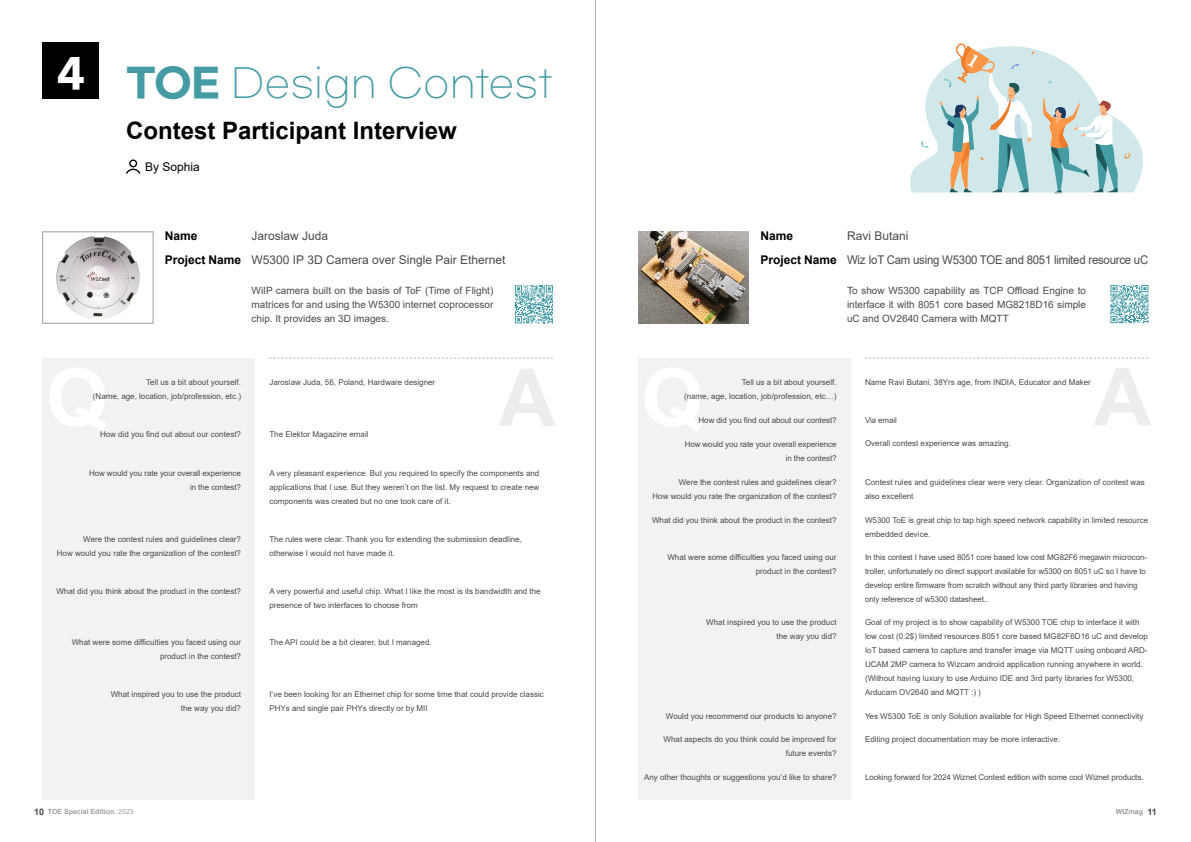
<style>
.page{position:relative;width:1191px;height:842px;background:#fff}
.page>*{position:absolute;margin:0;border:0;box-sizing:border-box;transform-origin:0 0}
.t1{font:300 39px "Gmarket Sans";color:#449ba4}
.t2{font:700 24px "Arial";color:#000}
.t3{font:12px/24px "Arial";letter-spacing:-.02em;color:#4a4a49}
.t4{font:12px/24px "Arial";color:#4a4a49}
.t5{font:700 12px/24px "Arial";color:#000}
.t6{font:12px "Arial";color:#000}
.t7{font:10px/14px "Arial";color:#4a4a49;text-align:justify}
.t8{font:8px/14px "Arial";color:#4a4a49;text-align:right}
.t9{font:700 7px "Arial";color:#9d9d9c}
.s1{font-weight:700}
.s2{font-size:9px;color:#4a4a49}
.s3{font-weight:400}
</style>
<div class="page">
<hr style="left:595px;top:0;width:1px;height:842px;background:#b3b2b2">
<div style="left:638px;top:358px;width:213px;height:441px;background:#f2f2f2"></div>
<svg style="left:865px;top:358px;width:283px;height:1px"></svg>
<div style="left:43px;top:358px;width:212px;height:441px;background:#f2f2f2"></div>
<svg style="left:269px;top:358px;width:284px;height:1px"></svg>
<img style="left:56px;top:236px;width:84px;height:83px">
<img style="left:638px;top:232px;width:110px;height:91px">
<div style="left:43px;top:43px;width:56px;height:56px;background:#000"></div>
<svg style="left:126px;top:159px;width:14px;height:15px"></svg>
<svg style="left:910px;top:49px;width:233px;height:143px"></svg>
<svg style="left:921px;top:141px;width:8px;height:8px"></svg>
<svg style="left:939px;top:43px;width:95px;height:149px;background:#c6d6d2"></svg>
<svg style="left:1042px;top:97px;width:89px;height:95px;background:#c1d3d0"></svg>
<svg style="left:515px;top:285px;width:38px;height:38px"></svg>
<svg style="left:1110px;top:285px;width:38px;height:38px"></svg>
<h1 class="t1" style="left:57px;top:63px;width:497px"><sup>4</sup> <span class="s1">TOE</span> Design Contest</h1>
<h2 class="t2" style="left:126px;top:114px;width:332px">Contest Participant Interview</h2>
<h3 class="t6" style="left:145px;top:158px;width:56px">By Sophia</h3>
<h3 class="t4" style="left:251px;top:224px;width:255px">Jaroslaw Juda<br>W5300 IP 3D Camera over Single Pair Ethernet</h3>
<h3 class="t3" style="left:847px;top:224px;width:303px">Ravi Butani<br>Wiz IoT Cam using W5300 TOE and 8051 limited resource uC</h3>
<p class="t7" style="left:251px;top:283px;width:243px">WiIP camera built on the basis of ToF (Time of Flight) matrices for and using the W5300 internet coprocessor chip. It provides an 3D images.</p>
<p class="t7" style="left:847px;top:283px;width:240px">To show W5300 capability as TCP Offload Engine to interface it with 8051 core based MG8218D16 simple uC and OV2640 Camera with MQTT</p>
<h3 class="t5" style="left:165px;top:224px;width:78px">Name<br>Project Name</h3>
<h3 class="t5" style="left:760px;top:224px;width:78px">Name<br>Project Name</h3>
<p class="t8" style="left:93px;top:375px;width:150px">Tell us a bit about yourself.<br>(Name, age, location, job/profession, etc.)</p>
<p class="t8" style="left:269px;top:375px;width:167px">Jaroslaw Juda, 56, Poland, Hardware designer</p>
<p class="t8" style="left:684px;top:375px;width:154px">Tell us a bit about yourself.<br>(name, age, location, job/profession, etc…)</p>
<p class="t8" style="left:865px;top:375px;width:227px">Name Ravi Butani, 38Yrs age, from INDIA, Educator and Maker</p>
<p class="t8" style="left:100px;top:427px;width:142px">How did you find out about our contest?</p>
<p class="t8" style="left:269px;top:427px;width:101px">The Elektor Magazine email</p>
<p class="t8" style="left:698px;top:413px;width:140px">How did you find out about our contest?</p>
<p class="t8" style="left:684px;top:437px;width:153px">How would you rate your overall experience in the contest?</p>
<p class="t8" style="left:865px;top:413px;width:33px">Via email</p>
<p class="t8" style="left:865px;top:436px;width:147px">Overall contest experience was amazing.</p>
<p class="t8" style="left:89px;top:466px;width:153px">How would you rate your overall experience in the contest?</p>
<p class="t8" style="left:57px;top:532px;width:186px">Were the contest rules and guidelines clear?<br>How would you rate the organization of the contest?</p>
<p class="t8" style="left:269px;top:466px;width:271px;text-align:justify">A very pleasant experience. But you required to specify the components and applications that I use. But they weren’t on the list. My request to create new components was created but no one took care of it.</p>
<p class="t8" style="left:269px;top:532px;width:254px;text-align:left">The rules were clear. Thank you for extending the submission deadline, otherwise I would not have made it.</p>
<p class="t8" style="left:56px;top:584px;width:186px">What did you think about the product in the contest?</p>
<p class="t8" style="left:269px;top:584px;width:273px;text-align:left">A very powerful and useful chip. What I like the most is its bandwidth and the presence of two interfaces to choose from</p>
<p class="t8" style="left:72px;top:635px;width:171px">What were some difficulties you faced using our product in the contest?</p>
<p class="t8" style="left:269px;top:635px;width:164px">The API could be a bit clearer, but I managed.</p>
<p class="t8" style="left:111px;top:687px;width:132px">What inspired you to use the product the way you did?</p>
<p class="t8" style="left:269px;top:687px;width:276px;text-align:left">I’ve been looking for an Ethernet chip for some time that could provide classic<br>PHYs and single pair PHYs directly or by MII</p>
<p class="t8" style="left:652px;top:475px;width:186px">Were the contest rules and guidelines clear?<br>How would you rate the organization of the contest?</p>
<p class="t8" style="left:652px;top:513px;width:186px">What did you think about the product in the contest?</p>
<p class="t8" style="left:667px;top:550px;width:171px">What were some difficulties you faced using our product in the contest?</p>
<p class="t8" style="left:706px;top:615px;width:132px">What inspired you to use the product the way you did?</p>
<p class="t8" style="left:666px;top:709px;width:172px">Would you recommend our products to anyone?</p>
<p class="t8" style="left:663px;top:732px;width:174px">What aspects do you think could be improved for future events?</p>
<p class="t8" style="left:644px;top:770px;width:194px">Any other thoughts or suggestions you’d like to share?</p>
<p class="t8" style="left:865px;top:475px;width:281px;text-align:left">Contest rules and guidelines clear were very clear. Organization of contest was also excellent</p>
<p class="t8" style="left:865px;top:513px;width:285px;text-align:left">W5300 ToE is great chip to tap high speed network capability in limited resource embedded device.</p>
<p class="t8" style="left:865px;top:550px;width:283px;text-align:left">In this contest I have used 8051 core based low cost MG82F6 megawin microcon&shy;troller, unfortunately no direct support available for w5300 on 8051 uC so I have to develop entire firmware from scratch without any third party libraries and having only reference of w5300 datasheet..</p>
<p class="t8" style="left:865px;top:615px;width:284px;text-align:left">Goal of my project is to show capability of W5300 TOE chip to interface it with low cost (0.2$) limited resources 8051 core based MG82F6D16 uC and develop IoT based camera to capture and transfer image via MQTT using onboard ARD-UCAM 2MP camera to Wizcam android application running anywhere in world. (Without having luxury to use Arduino IDE and 3rd party libraries for W5300, Arducam OV2640 and MQTT :) )</p>
<p class="t8" style="left:865px;top:709px;width:280px">Yes W5300 ToE is only Solution available for High Speed Ethernet connectivity</p>
<p class="t8" style="left:865px;top:732px;width:197px">Editing project documentation may be more interactive.</p>
<p class="t8" style="left:865px;top:770px;width:280px">Looking forward for 2024 Wiznet Contest edition with some cool Wiznet products.</p>
<p class="t9" style="left:34px;top:807px;width:101px"><span class="s2">10</span> TOE Special Edition<span class="s3">. 2023</span></p>
<p class="t9" style="left:1115px;top:807px;width:43px">WIZmag <span class="s2">11</span></p>
</div>
